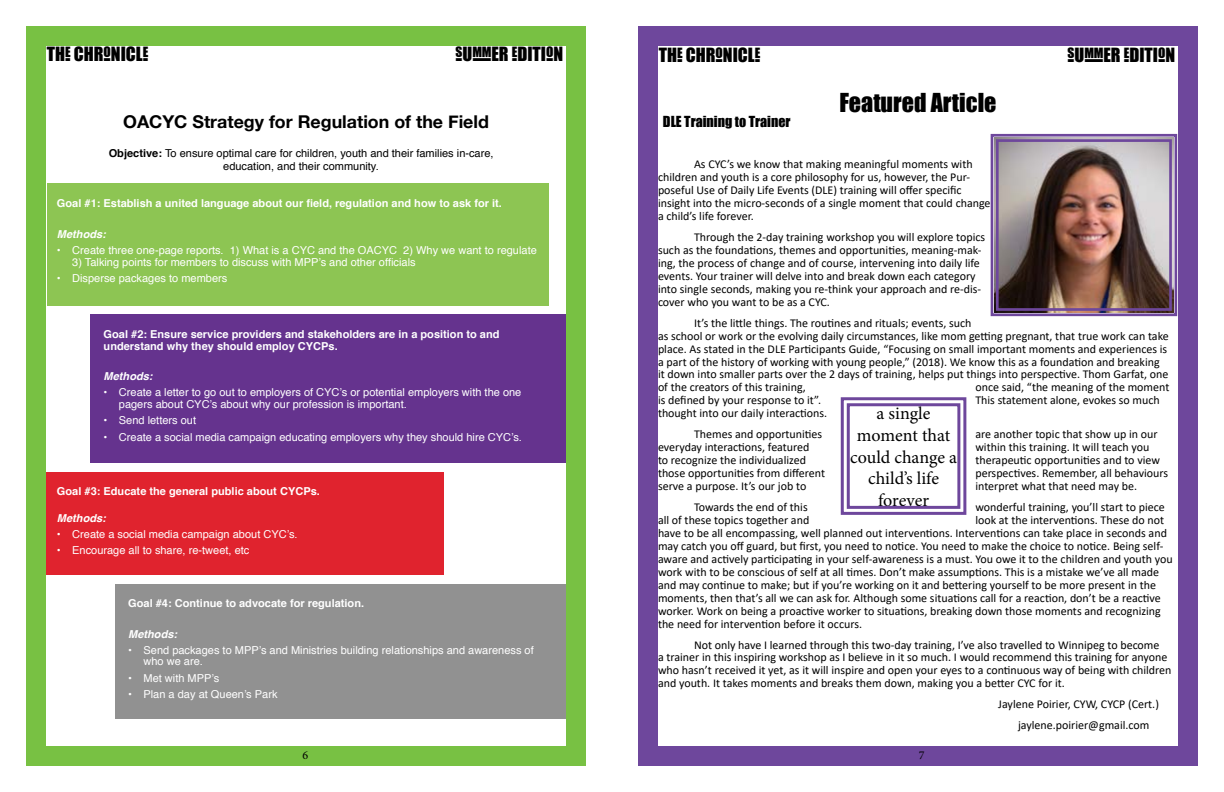
<style>
.page{position:relative;width:1224px;height:792px;background:#fff}
.page>*{position:absolute;margin:0;border:0;box-sizing:border-box;transform-origin:0 0}
.t1{font:24px "Impact";color:#000}
.t2{font:18px "Impact";color:#000}
.t3{font:18px/21.6px "Minion Pro";letter-spacing:-.005em;color:#000;text-align:center}
.t4{font:700 17.6px "Helvetica Neue";color:#000}
.t5{font:14px "Impact";color:#000}
.t6{font:12px/12.9px "Calibri";color:#000}
.t7{font:12px "Minion Pro";color:#000}
.t8{font:10.9px/11.8px "Helvetica";color:#fff}
.t9{font:700 10.9px/12.6px "Helvetica";color:#fff}
.t10{font:10.9px/13.4px "Helvetica";color:#000;text-align:center}
.t11{font:italic 700 10.9px "Helvetica";color:#fff}
.s1{font-weight:700}
</style>
<div class="page">
<div style="left:26px;top:26px;width:560px;height:740px;border:20px solid #78c143"></div>
<div style="left:638px;top:26px;width:560px;height:740px;border:20px solid #6e479c"></div>
<div style="left:47px;top:80px;width:519px;height:666px;background:#fff"></div>
<div style="left:116px;top:584px;width:450px;height:134px;background:#919191"></div>
<div style="left:47px;top:183px;width:502px;height:123px;background:#8dc553"></div>
<div style="left:90px;top:315px;width:476px;height:148px;background:#65338e"></div>
<div style="left:47px;top:472px;width:397px;height:103px;background:#e0232e"></div>
<img style="left:990px;top:133px;width:189px;height:184px">
<div style="left:996px;top:139px;width:176px;height:172px;border:3px solid #6e479c"></div>
<svg style="left:840px;top:397px;width:127px;height:118px"></svg>
<div style="left:847px;top:403px;width:113px;height:106px;border:3px solid #6e479c"></div>
<h2 class="t2" style="left:47px;top:40px;width:103px">THE CHRONICLE</h2>
<h2 class="t2" style="left:456px;top:40px;width:109px">Summer EDITION</h2>
<h3 class="t4" style="left:123px;top:107px;width:367px">OACYC Strategy for Regulation of the Field</h3>
<p class="t10" style="left:109px;top:147px;width:386px"><span class="s1">Objective:</span> To ensure optimal care for children, youth and their families in-care, education, and their community.</p>
<p class="t9" style="left:57px;top:197px;width:446px">Goal #1: Establish a united language about our Þeld, regulation and how to ask for it.</p>
<p class="t11" style="left:57px;top:225px;width:51px">Methods:</p>
<p class="t8" style="left:57px;top:244px;width:481px">• Create three one-page reports. 1) What is a CYC and the OACYC 2) Why we want to regulate</p>
<p class="t8" style="left:72px;top:257px;width:345px">3) Talking points for members to discuss with MPPÕs and other ofÞcials</p>
<p class="t8" style="left:57px;top:273px;width:172px">• Disperse packages to members</p>
<p class="t9" style="left:104px;top:328px;width:397px">Goal #2: Ensure service providers and stakeholders are in a position to and understand why they should employ CYCPs.</p>
<p class="t11" style="left:104px;top:367px;width:51px">Methods:</p>
<p class="t8" style="left:119px;top:387px;width:404px;text-indent:-15px">• Create a letter to go out to employers of CYC’s or potential employers with the one pagers about CYC’s about why our profession is important.</p>
<p class="t8" style="left:104px;top:415px;width:94px">• Send letters out</p>
<p class="t8" style="left:104px;top:432px;width:420px">• Create a social media campaign educating employers why they should hire CYC’s.</p>
<p class="t9" style="left:57px;top:485px;width:264px">Goal #3: Educate the general public about CYCPs.</p>
<p class="t11" style="left:57px;top:510px;width:51px">Methods:</p>
<p class="t8" style="left:57px;top:529px;width:242px">• Create a social media campaign about CYC’s.</p>
<p class="t8" style="left:57px;top:544px;width:194px">• Encourage all to share, re-tweet, etc</p>
<p class="t9" style="left:128px;top:597px;width:237px">Goal #4: Continue to advocate for regulation.</p>
<p class="t11" style="left:128px;top:625px;width:51px">Methods:</p>
<p class="t8" style="left:144px;top:644px;width:392px;text-indent:-15px">• Send packages to MPP’s and Ministries building relationships and awareness of who we are.</p>
<p class="t8" style="left:128px;top:673px;width:93px">• Met with MPP’s</p>
<p class="t8" style="left:128px;top:689px;width:151px">• Plan a day at Queen’s Park</p>
<h2 class="t2" style="left:659px;top:41px;width:103px">THE CHRONICLE</h2>
<h2 class="t2" style="left:1068px;top:41px;width:109px">Summer EDITION</h2>
<h1 class="t1" style="left:839px;top:84px;width:159px">Featured Article</h1>
<p class="t5" style="left:663px;top:111px;width:129px">DLE Training to Trainer</p>
<p class="t6" style="left:658px;top:158px;width:334px;text-indent:36px">As CYC’s we know that making meaningful moments with children and youth is a core philosophy for us, however, the Pur&shy;poseful Use of Daily Life Events (DLE) training will offer specific insight into the micro-seconds of a single moment that could change a child’s life forever.</p>
<p class="t6" style="left:658px;top:230px;width:329px;text-indent:36px">Through the 2-day training workshop you will explore topics such as the foundations, themes and opportunities, meaning-mak&shy;ing, the process of change and of course, intervening into daily life events. Your trainer will delve into and break down each category into single seconds, making you re-think your approach and re-dis&shy;cover who you want to be as a CYC.</p>
<p class="t6" style="left:658px;top:316px;width:512px;text-indent:36px">It’s the little things. The routines and rituals; events, such<br>as school or work or the evolving daily circumstances, like mom getting pregnant, that true work can take place. As stated in the DLE Participants Guide, “Focusing on small important moments and experiences is a part of the history of working with young people,” (2018). We know this as a foundation and breaking it down into smaller parts over the 2 days of training, helps put things into perspective. Thom Garfat, one of the creators of this training,</p>
<p class="t6" style="left:975px;top:381px;width:196px">once said, “the meaning of the moment</p>
<p class="t6" style="left:658px;top:394px;width:165px">is defined by your response to it”.</p>
<p class="t6" style="left:975px;top:394px;width:186px">This statement alone, evokes so much</p>
<p class="t6" style="left:694px;top:403px;width:135px;line-height:21px;text-indent:-36px">thought into our daily interactions.<br>Themes and opportunities</p>
<h2 class="t3" style="left:850px;top:403px;width:108px">a single moment that could change a child’s life forever</h2>
<p class="t6" style="left:975px;top:428px;width:184px">are another topic that show up in our</p>
<p class="t6" style="left:658px;top:440px;width:153px">everyday interactions, featured</p>
<p class="t6" style="left:975px;top:440px;width:176px">within this training. It will teach you</p>
<p class="t6" style="left:658px;top:453px;width:150px">to recognize the individualized</p>
<p class="t6" style="left:975px;top:453px;width:186px">therapeutic opportunities and to view</p>
<p class="t6" style="left:658px;top:466px;width:169px">those opportunities from different</p>
<p class="t6" style="left:975px;top:466px;width:194px">perspectives. Remember, all behaviours</p>
<p class="t6" style="left:658px;top:479px;width:150px">serve a purpose. It’s our job to</p>
<p class="t6" style="left:975px;top:479px;width:163px">interpret what that need may be.</p>
<p class="t6" style="left:694px;top:500px;width:115px">Towards the end of this</p>
<p class="t6" style="left:975px;top:500px;width:191px">wonderful training, you’ll start to piece</p>
<p class="t6" style="left:658px;top:513px;width:153px">all of these topics together and</p>
<p class="t6" style="left:658px;top:513px;width:516px;text-indent:317px">look at the interventions. These do not have to be all encompassing, well planned out interventions. Interventions can take place in seconds and may catch you off guard, but first, you need to notice. You need to make the choice to notice. Being self&shy;aware and actively participating in your self-awareness is a must. You owe it to the children and youth you work with to be conscious of self at all times. Don’t make assumptions. This is a mistake we’ve all made and may continue to make; but if you’re working on it and bettering yourself to be more present in the moments, then that’s all we can ask for. Although some situations call for a reaction, don’t be a reactive worker. Work on being a proactive worker to situations, breaking down those moments and recognizing the need for intervention before it occurs.</p>
<p class="t6" style="left:658px;top:638px;width:515px;text-indent:36px">Not only have I learned through this two-day training, I’ve also travelled to Winnipeg to become<br>a trainer in this inspiring workshop as I believe in it so much. I would recommend this training for anyone who hasn’t received it yet, as it will inspire and open your eyes to a continuous way of being with children and youth. It takes moments and breaks them down, making you a better CYC for it.</p>
<p class="t6" style="left:1018px;top:694px;width:142px;line-height:21px;text-indent:-20px">Jaylene Poirier, CYW, CYCP (Cert.) jaylene.poirier@gmail.com</p>
<p class="t7" style="left:302px;top:747px;width:7px">6</p>
<p class="t7" style="left:919px;top:747px;width:7px">7</p>
</div>
